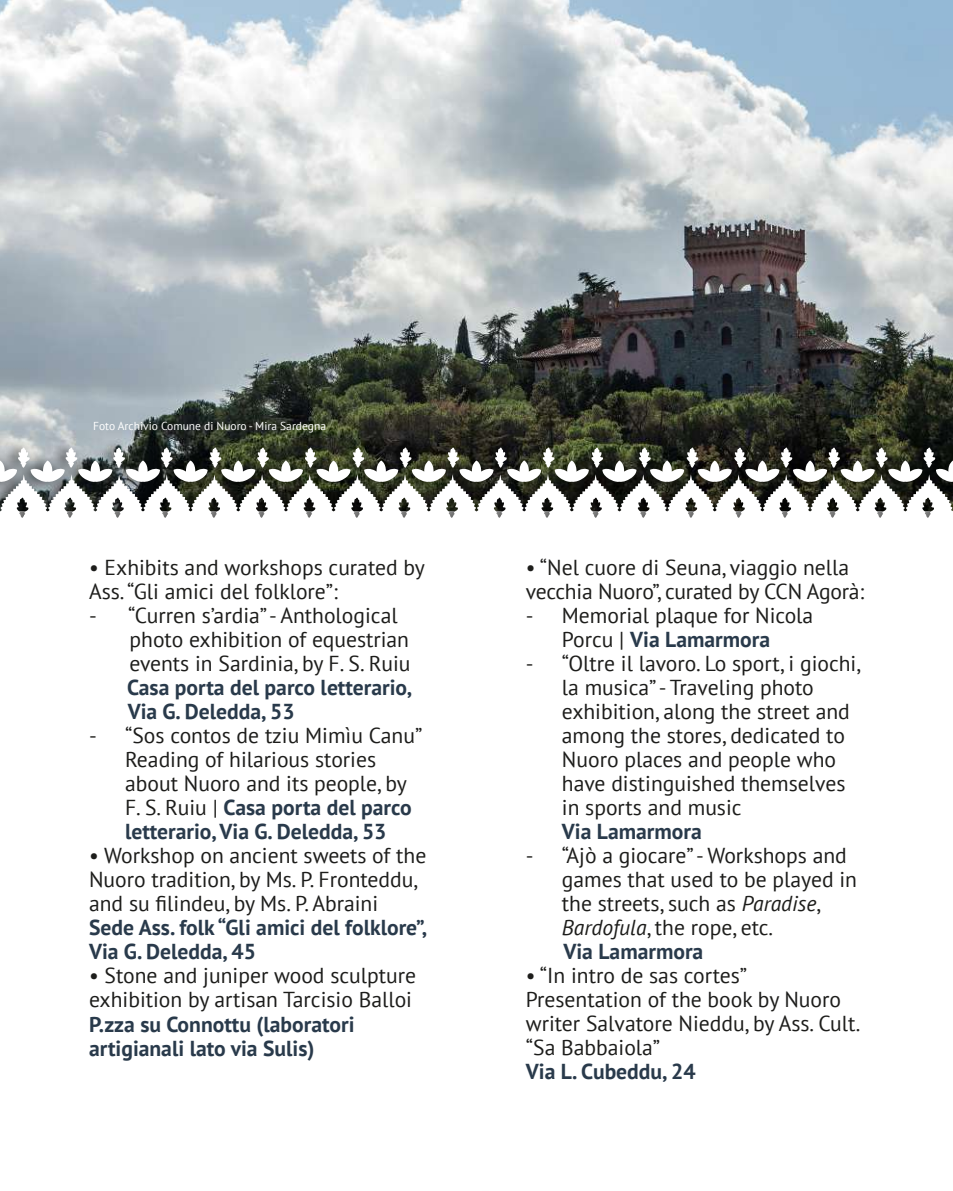
<style>
.page{position:relative;width:953px;height:1191px;background:#fff}
.page>*{position:absolute;margin:0;border:0;box-sizing:border-box;transform-origin:0 0}
.t1{font:21.6px/24px "PT Sans";color:#1d1d1b}
.t2{font:700 21.6px/24px "PT Sans";color:#293a4b}
.t3{font:11.6px "PT Sans";color:#fff}
.s1{font-weight:700;color:#293a4b}
.s2{font-style:italic}
</style>
<div class="page">
<img style="left:0;top:0;width:952px;height:440px">
<img style="left:0;top:440px;width:952px;height:7px">
<svg style="left:0;top:447px;width:952px;height:71px"></svg>
<p class="t3" style="left:93px;top:418px;width:234px">Foto Archivio Comune di Nuoro - Mira Sardegna</p>
<p class="t1" style="left:89px;top:555px;width:337px">• Exhibits and workshops curated by<br>Ass. “Gli amici del folklore”:</p>
<p class="t1" style="left:129px;top:603px;width:282px;text-indent:-40px">- “Curren s’ardia” - Anthological photo exhibition of equestrian events in Sardinia, by F. S. Ruiu</p>
<p class="t2" style="left:127px;top:675px;width:286px">Casa porta del parco letterario,<br>Via G. Deledda, 53</p>
<p class="t1" style="left:125px;top:723px;width:299px;text-indent:-36px">- “Sos contos de tziu Mimìu Canu”<br>Reading of hilarious stories about Nuoro and its people, by<br>F. S. Ruiu | <span class="s1">Casa porta del parco letterario, Via G. Deledda, 53</span></p>
<p class="t1" style="left:89px;top:843px;width:339px">• Workshop on ancient sweets of the<br>Nuoro tradition, by Ms. P. Fronteddu, and su filindeu, by Ms. P. Abraini</p>
<p class="t2" style="left:89px;top:915px;width:339px">Sede Ass. folk “Gli amici del folklore”,<br>Via G. Deledda, 45</p>
<p class="t1" style="left:89px;top:963px;width:328px">• Stone and juniper wood sculpture exhibition by artisan Tarcisio Balloi</p>
<p class="t2" style="left:89px;top:1011px;width:267px">P.zza su Connottu (laboratori artigianali lato via Sulis)</p>
<p class="t1" style="left:526px;top:555px;width:340px">• “Nel cuore di Seuna, viaggio nella vecchia Nuoro”, curated by CCN Agorà:</p>
<p class="t1" style="left:526px;top:603px;width:289px;text-align:center">- Memorial plaque for Nicola<br>Porcu | <span class="s1">Via Lamarmora</span></p>
<p class="t1" style="left:562px;top:651px;width:300px;text-indent:-36px">- “Oltre il lavoro. Lo sport, i giochi, la musica” - Traveling photo exhibition, along the street and among the stores, dedicated to<br>Nuoro places and people who have distinguished themselves in sports and music</p>
<p class="t2" style="left:562px;top:819px;width:141px">Via Lamarmora</p>
<p class="t1" style="left:562px;top:843px;width:297px;text-indent:-36px">- “Ajò a giocare” - Workshops and games that used to be played in the streets, such as <span class="s2">Paradise</span>,<br><span class="s2">Bardofula</span>, the rope, etc.<br><span class="s1">Via Lamarmora</span></p>
<p class="t1" style="left:526px;top:963px;width:336px">• “In intro de sas cortes”<br>Presentation of the book by Nuoro writer Salvatore Nieddu, by Ass. Cult. “Sa Babbaiola”</p>
<p class="t2" style="left:526px;top:1059px;width:171px">Via L. Cubeddu, 24</p>
</div>
